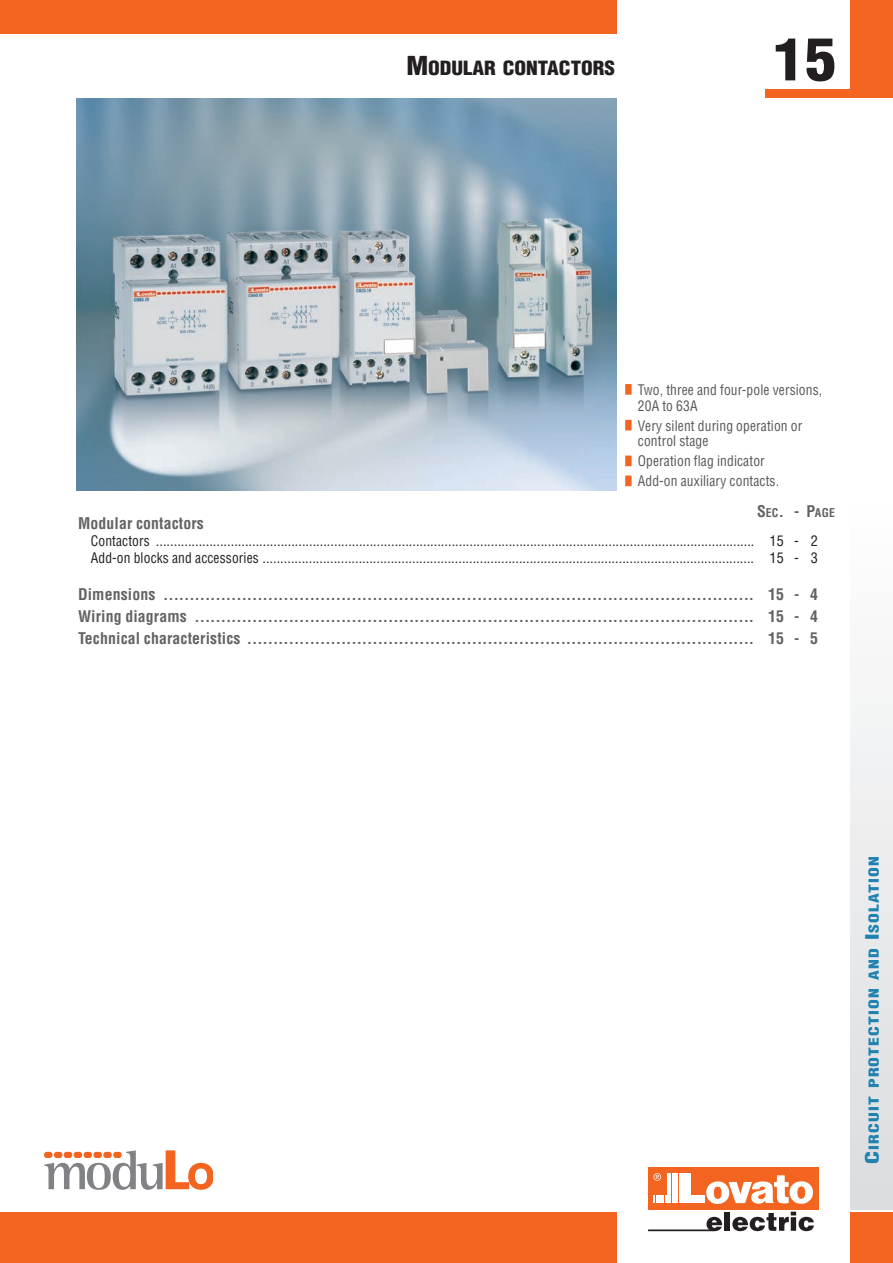
<style>
.page{position:relative;width:893px;height:1263px;background:#fff}
.page>*{position:absolute;margin:0;border:0;box-sizing:border-box;transform-origin:0 0}
.t1{font:900 condensed 57px "Helvetica";color:#231f20;scale:1.1 1}
.t2{font:900 condensed 19.2px "Helvetica";color:#231f20;scale:1.1 1}
.t3{font:700 condensed 15.75px/22px "Helvetica";letter-spacing:.01em;color:#636366;text-align:justify}
.t4{font:condensed 14.25px/16.5px "Helvetica";letter-spacing:.01em;color:#231f20;scale:.95 1}
.t5{font:condensed 14.25px/15.8px "Helvetica";letter-spacing:.01em;color:#57585a;scale:.95 1}
.t6{font:900 condensed 13.5px "Helvetica";letter-spacing:.065em;color:#2082b0;scale:1.3 1}
.t7{font:700 condensed 11.85px "Helvetica";color:#636366}
.s1{font-size:25.5px}
.s2{font-size:15.75px}
.s3{font-size:18px}
</style>
<div class="page">
<div style="left:0;top:0;width:617px;height:34px;background:#f36421"></div>
<div style="left:850px;top:0;width:43px;height:98px;background:#f36421"></div>
<div style="left:765px;top:89px;width:96px;height:9px;background:#f36421"></div>
<div style="left:625px;top:384px;width:7px;height:11px;background:#f36421"></div>
<div style="left:625px;top:420px;width:7px;height:10px;background:#f36421"></div>
<div style="left:625px;top:456px;width:7px;height:10px;background:#f36421"></div>
<div style="left:625px;top:476px;width:7px;height:10px;background:#f36421"></div>
<img style="left:77px;top:99px;width:540px;height:391px">
<div style="left:0;top:1212px;width:617px;height:51px;background:#f36421"></div>
<div style="left:850px;top:1212px;width:43px;height:51px;background:#f36421"></div>
<div style="left:648px;top:1167px;width:171px;height:42px;background:#f36421"></div>
<svg style="left:654px;top:1196px;width:12px;height:7px"></svg>
<hr style="left:667px;top:1173px;width:2px;height:30px;background:#fff">
<hr style="left:670px;top:1173px;width:1px;height:30px;background:#fff">
<hr style="left:672px;top:1173px;width:1px;height:30px;background:#fff">
<hr style="left:674px;top:1173px;width:2px;height:30px;background:#fff">
<hr style="left:677px;top:1173px;width:1px;height:30px;background:#fff">
<div style="left:679px;top:1173px;width:12px;height:30px;background:#fff"></div>
<div style="left:679px;top:1196px;width:26px;height:7px;background:#fff"></div>
<svg style="left:653px;top:1173px;width:8px;height:8px"></svg>
<svg style="left:706px;top:1175px;width:107px;height:29px"></svg>
<svg style="left:706px;top:1217px;width:16px;height:14px"></svg>
<div style="left:725px;top:1212px;width:5px;height:19px;background:#231f20"></div>
<svg style="left:732px;top:1211px;width:82px;height:20px"></svg>
<hr style="left:648px;top:1229px;width:66px;height:2px;background:#231f20">
<div style="left:850px;top:502px;width:43px;height:708px;background:linear-gradient(to bottom,#fefefe,#dbdcde)"></div>
<svg style="left:44px;top:1150px;width:168px;height:40px"></svg>
<div style="left:44px;top:1152px;width:8px;height:6px;background:#f36421;border-radius:3px"></div>
<div style="left:54px;top:1152px;width:8px;height:6px;background:#f36421;border-radius:3px"></div>
<div style="left:64px;top:1152px;width:8px;height:6px;background:#f36421;border-radius:3px"></div>
<div style="left:74px;top:1152px;width:8px;height:6px;background:#f36421;border-radius:3px"></div>
<div style="left:84px;top:1152px;width:8px;height:6px;background:#f36421;border-radius:3px"></div>
<div style="left:93px;top:1152px;width:9px;height:6px;background:#f36421;border-radius:3px"></div>
<div style="left:103px;top:1152px;width:9px;height:6px;background:#f36421;border-radius:3px"></div>
<div style="left:113px;top:1152px;width:9px;height:6px;background:#f36421;border-radius:3px"></div>
<p class="t2" style="left:406px;top:57px;width:191px"><span class="s1">M</span>ODULAR CONTACTORS</p>
<h1 class="t1" style="left:773px;top:27px;width:59px">15</h1>
<p class="t5" style="left:638px;top:382px;width:196px">Two, three and four-pole versions,<br>20A to 63A</p>
<p class="t5" style="left:638px;top:418px;width:175px">Very silent during operation or control stage</p>
<p class="t5" style="left:638px;top:451px;width:150px;line-height:20px">Operation flag indicator<br>Add-on auxiliary contacts.</p>
<p class="t7" style="left:757px;top:506px;width:79px"><span class="s2">S</span>EC<span class="s2">. - P</span>AGE</p>
<p class="t3" style="left:78px;top:512px;width:127px">Modular contactors</p>
<p class="t4" style="left:91px;top:533px;width:767px">Contactors ........................................................................................................................................................................ 15 - 2<br>Add-on blocks and accessories .......................................................................................................................................... 15 - 3</p>
<p class="t3" style="left:78px;top:584px;width:741px">Dimensions ................................................................................................................. 15 - 4<br>Wiring diagrams ........................................................................................................... 15 - 4<br>Technical characteristics ................................................................................................. 15 - 5</p>
<p class="t6" style="left:866px;top:1164px;width:239px;rotate:-90deg"><span class="s3">C</span>IRCUIT PROTECTION AND <span class="s3">I</span>SOLATION</p>
</div>
